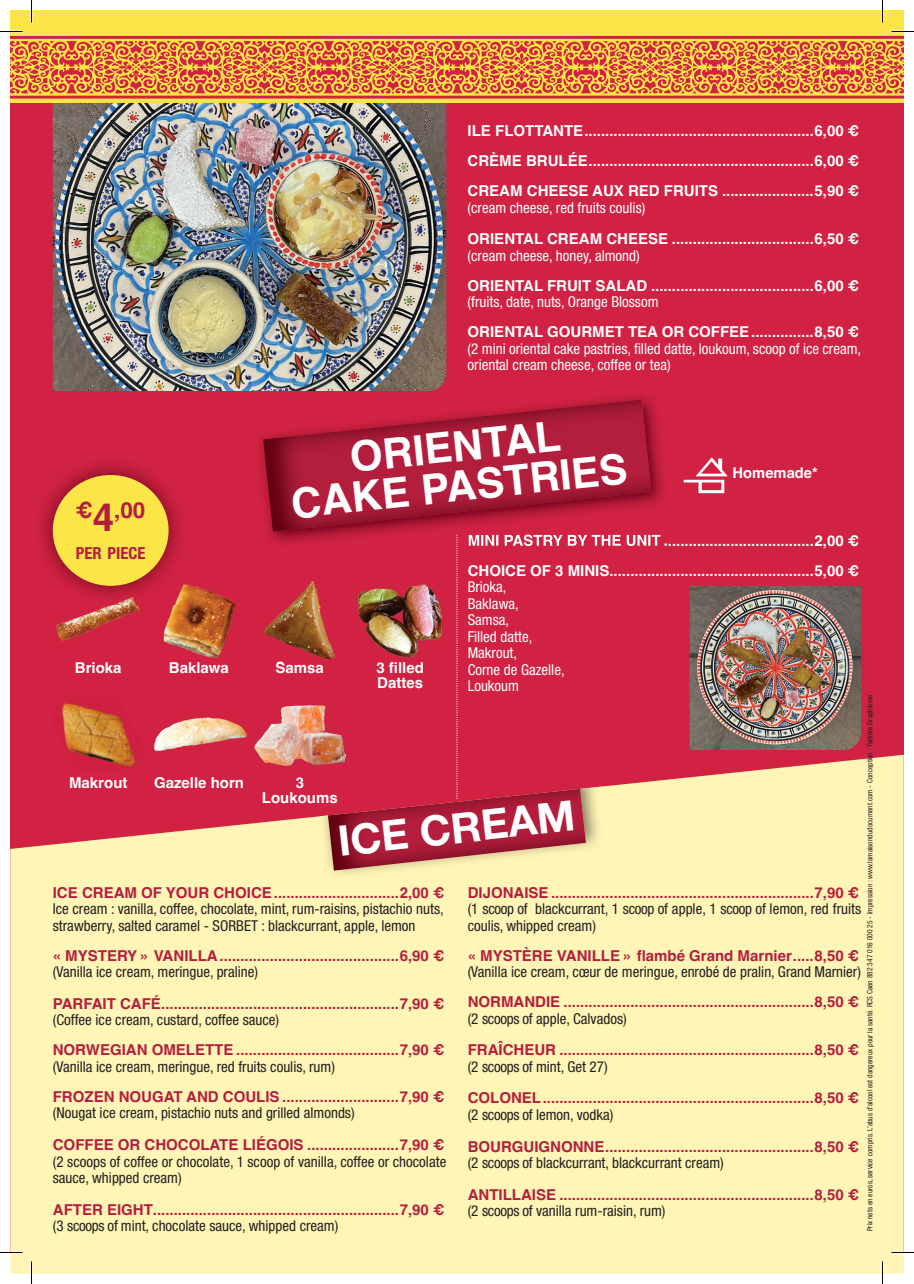
<style>
.page{position:relative;width:914px;height:1284px;background:#fff}
.page>*{position:absolute;margin:0;border:0;box-sizing:border-box;transform-origin:0 0}
.t1{font:700 42px "Helvetica";color:#fff}
.t2{font:700 42px "Helvetica Neue LT Std";color:#fff}
.t3{font:700 22.5px "Helvetica";color:#b41e3e}
.t4{font:700 condensed 16.65px "Helvetica Neue LT Std";color:#b41e3e}
.t5{font:700 15px "Helvetica";color:#b41e3e}
.t6{font:condensed 15px/16.5px "Helvetica Neue LT Std";color:#231f20}
.t7{font:700 15px/30px "Helvetica";color:#fff}
.t8{font:condensed 15px/16.5px "Helvetica Neue LT Std";color:#fff}
.t9{font:700 14.7px "Helvetica";color:#fff}
.t10{font:condensed 7.5px "Helvetica Neue LT Std";color:#231f20}
.s1{font-size:38.55px}
</style>
<div class="page">
<div style="left:10px;top:10px;width:893px;height:1242px;background:#d12243"></div>
<svg style="left:10px;top:39px;width:893px;height:57px"></svg>
<hr style="left:10px;top:99px;width:893px;height:4px;background:#fbe547">
<div style="left:10px;top:10px;width:893px;height:24px;background:#fbe547"></div>
<svg style="left:10px;top:754px;width:893px;height:519px;background:#fbe4ac"></svg>
<img style="left:319px;top:786px;width:283px;height:92px">
<img style="left:328px;top:788px;width:258px;height:82px">
<img style="left:53px;top:103px;width:393px;height:288px">
<img style="left:254px;top:705px;width:91px;height:60px">
<svg style="left:683px;top:457px;width:44px;height:36px"></svg>
<img style="left:260px;top:397px;width:407px;height:150px">
<img style="left:468px;top:534px;width:192px;height:12px">
<svg style="left:660px;top:543px;width:7px;height:2px"></svg>
<img style="left:263px;top:399px;width:388px;height:132px">
<svg style="left:456px;top:534px;width:1px;height:265px"></svg>
<img style="left:689px;top:586px;width:172px;height:164px">
<img style="left:41px;top:463px;width:139px;height:130px">
<div style="left:53px;top:475px;width:115px;height:111px;background:#fbe547;border-radius:50%"></div>
<img style="left:56px;top:593px;width:84px;height:48px">
<img style="left:164px;top:584px;width:72px;height:74px">
<img style="left:164px;top:578px;width:23px;height:26px">
<img style="left:264px;top:581px;width:71px;height:79px">
<img style="left:358px;top:584px;width:84px;height:73px">
<img style="left:152px;top:717px;width:95px;height:45px">
<img style="left:53px;top:702px;width:91px;height:70px">
<hr style="left:0;top:1251px;width:22px;height:2px;background:#fff">
<hr style="left:891px;top:1251px;width:22px;height:2px;background:#fff">
<hr style="left:881px;top:0;width:2px;height:22px;background:#fff">
<hr style="left:881px;top:1261px;width:2px;height:22px;background:#fff">
<svg style="left:0;top:31px;width:913px;height:5px"></svg>
<svg style="left:0;top:1252px;width:22px;height:1px"></svg>
<svg style="left:891px;top:1252px;width:22px;height:1px"></svg>
<svg style="left:31px;top:0;width:1px;height:22px"></svg>
<svg style="left:31px;top:1261px;width:1px;height:22px"></svg>
<svg style="left:882px;top:0;width:1px;height:22px"></svg>
<svg style="left:882px;top:1261px;width:1px;height:22px"></svg>
<h2 class="t3" style="left:76px;top:496px;width:71px">€<span class="s1">4</span>,00</h2>
<p class="t7" style="left:467px;top:117px;width:393px;text-align:justify">ILE FLOTTANTE .......................................................6,00 € CRÈME BRULÉE ......................................................6,00 € CREAM CHEESE AUX RED FRUITS ......................5,90 €</p>
<p class="t8" style="left:467px;top:199px;width:179px">(cream cheese, red fruits coulis)</p>
<p class="t7" style="left:467px;top:225px;width:393px">ORIENTAL CREAM CHEESE ..................................6,50 €</p>
<p class="t8" style="left:467px;top:247px;width:174px">(cream cheese, honey, almond)</p>
<p class="t7" style="left:467px;top:272px;width:393px">ORIENTAL FRUIT SALAD .......................................6,00 €</p>
<p class="t8" style="left:467px;top:293px;width:192px">(fruits, date, nuts, Orange Blossom</p>
<p class="t7" style="left:467px;top:318px;width:393px">ORIENTAL GOURMET TEA OR COFFEE ...............8,50 €</p>
<p class="t8" style="left:467px;top:340px;width:395px">(2 mini oriental cake pastries, filled datte, loukoum, scoop of ice cream, oriental cream cheese, coffee or tea)</p>
<h1 class="t1" style="left:347px;top:432px;width:213px;rotate:-6deg">ORIENTAL</h1>
<h1 class="t1" style="left:288px;top:478px;width:339px;rotate:-6deg">CAKE PASTRIES</h1>
<p class="t9" style="left:732px;top:463px;width:87px">Homemade*</p>
<p class="t4" style="left:76px;top:543px;width:71px">PER PIECE</p>
<p class="t7" style="left:75px;top:654px;width:48px">Brioka</p>
<p class="t7" style="left:169px;top:654px;width:62px">Baklawa</p>
<p class="t7" style="left:275px;top:654px;width:50px">Samsa</p>
<p class="t7" style="left:376px;top:661px;width:49px;line-height:15px">3 filled<br>Dattes</p>
<p class="t7" style="left:467px;top:527px;width:393px">MINI PASTRY BY THE UNIT ....................................2,00 €<br>CHOICE OF 3 MINIS .................................................5,00 €</p>
<p class="t8" style="left:467px;top:578px;width:98px">Brioka,<br>Baklawa,<br>Samsa,<br>Filled datte,<br>Makrout,<br>Corne de Gazelle,<br>Loukoum</p>
<p class="t10" style="left:865px;top:1231px;width:538px;rotate:-90deg">Prix nets en euros, service compris. L’abus d’alcool est dangereux pour la santé. RCS Caen 882 347 016 000 25 - Impression : www.lamaisondudocument.com - Conception : Tartière Graphisme</p>
<p class="t7" style="left:69px;top:769px;width:60px">Makrout</p>
<p class="t7" style="left:154px;top:769px;width:92px">Gazelle horn</p>
<p class="t7" style="left:262px;top:777px;width:77px;line-height:15px;text-align:center">3<br>Loukoums</p>
<h1 class="t2" style="left:335px;top:814px;width:239px;rotate:-6deg">ICE CREAM</h1>
<p class="t5" style="left:467px;top:883px;width:393px">DIJONAISE ...............................................................7,90 €</p>
<p class="t6" style="left:467px;top:900px;width:395px">(1 scoop of blackcurrant, 1 scoop of apple, 1 scoop of lemon, red fruits coulis, whipped cream)</p>
<p class="t5" style="left:467px;top:946px;width:393px">« MYSTÈRE VANILLE » flambé Grand Marnier .....8,50 €</p>
<p class="t6" style="left:467px;top:963px;width:395px">(Vanilla ice cream, cœur de meringue, enrobé de pralin, Grand Marnier)</p>
<p class="t5" style="left:467px;top:992px;width:393px">NORMANDIE ............................................................8,50 €</p>
<p class="t6" style="left:467px;top:1010px;width:160px">(2 scoops of apple, Calvados)</p>
<p class="t5" style="left:467px;top:1040px;width:393px">FRAÎCHEUR .............................................................8,50 €</p>
<p class="t6" style="left:467px;top:1058px;width:141px">(2 scoops of mint, Get 27)</p>
<p class="t5" style="left:467px;top:1088px;width:393px">COLONEL .................................................................8,50 €</p>
<p class="t6" style="left:467px;top:1106px;width:147px">(2 scoops of lemon, vodka)</p>
<p class="t5" style="left:467px;top:1136px;width:393px">BOURGUIGNONNE ..................................................8,50 €</p>
<p class="t6" style="left:467px;top:1154px;width:258px">(2 scoops of blackcurrant, blackcurrant cream)</p>
<p class="t5" style="left:467px;top:1184px;width:393px">ANTILLAISE .............................................................8,50 €</p>
<p class="t6" style="left:467px;top:1202px;width:199px">(2 scoops of vanilla rum-raisin, rum)</p>
<p class="t5" style="left:53px;top:883px;width:393px">ICE CREAM OF YOUR CHOICE ..............................2,00 €</p>
<p class="t6" style="left:53px;top:900px;width:392px">Ice cream : vanilla, coffee, chocolate, mint, rum-raisins, pistachio nuts, strawberry, salted caramel - SORBET : blackcurrant, apple, lemon</p>
<p class="t5" style="left:53px;top:946px;width:393px">« MYSTERY » VANILLA ...........................................6,90 €</p>
<p class="t6" style="left:53px;top:963px;width:207px">(Vanilla ice cream, meringue, praline)</p>
<p class="t5" style="left:53px;top:994px;width:393px">PARFAIT CAFÉ .........................................................7,90 €</p>
<p class="t6" style="left:53px;top:1011px;width:228px">(Coffee ice cream, custard, coffee sauce)</p>
<p class="t5" style="left:53px;top:1040px;width:393px">NORWEGIAN OMELETTE .......................................7,90 €</p>
<p class="t6" style="left:53px;top:1058px;width:284px">(Vanilla ice cream, meringue, red fruits coulis, rum)</p>
<p class="t5" style="left:53px;top:1087px;width:393px">FROZEN NOUGAT AND COULIS ............................7,90 €</p>
<p class="t6" style="left:53px;top:1104px;width:303px">(Nougat ice cream, pistachio nuts and grilled almonds)</p>
<p class="t5" style="left:53px;top:1135px;width:393px">COFFEE OR CHOCOLATE LIÉGOIS ......................7,90 €</p>
<p class="t6" style="left:53px;top:1152px;width:395px">(2 scoops of coffee or chocolate, 1 scoop of vanilla, coffee or chocolate sauce, whipped cream)</p>
<p class="t5" style="left:53px;top:1199px;width:393px">AFTER EIGHT ...........................................................7,90 €</p>
<p class="t6" style="left:53px;top:1217px;width:287px">(3 scoops of mint, chocolate sauce, whipped cream)</p>
</div>
